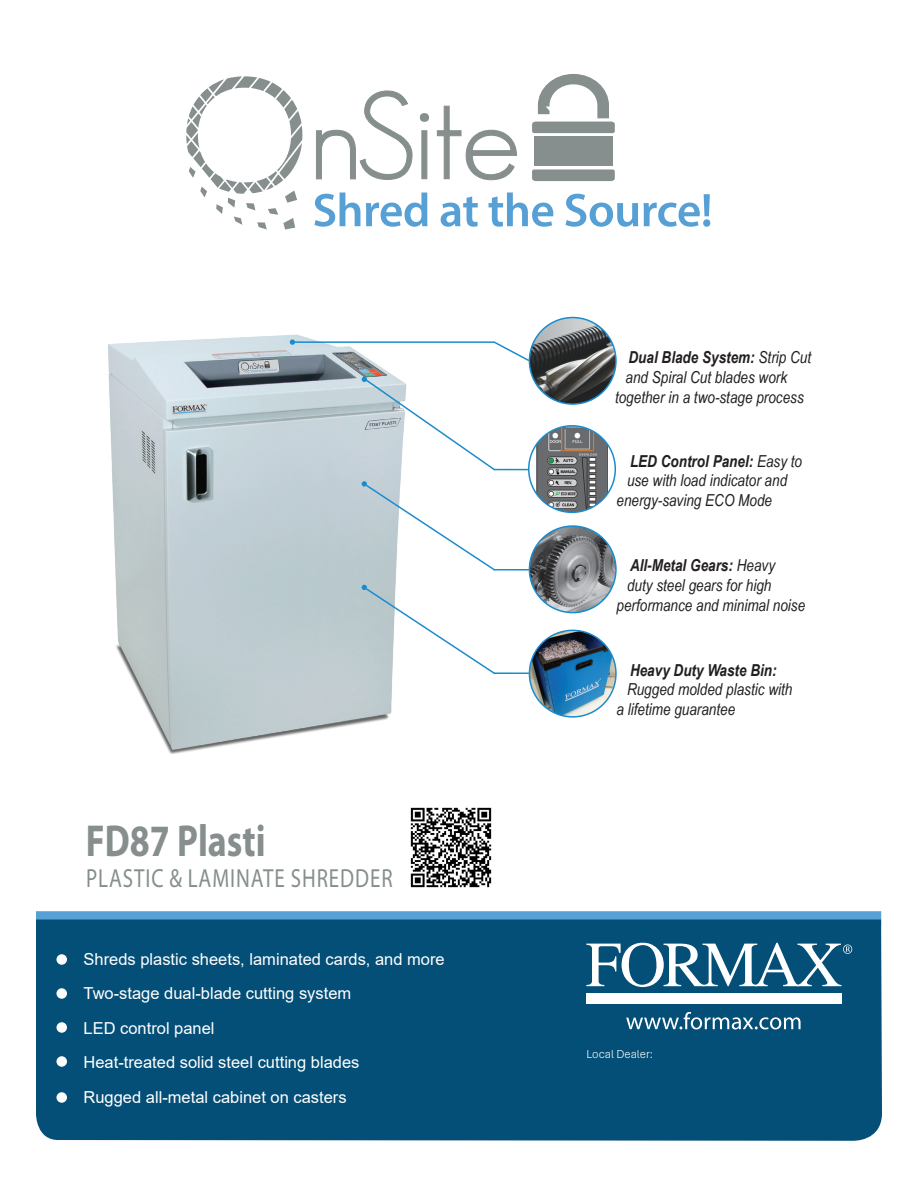
<style>
.page{position:relative;width:918px;height:1188px;background:#fff}
.page>*{position:absolute;margin:0;border:0;box-sizing:border-box;transform-origin:0 0}
.t1{font:700 45px "Myriad Pro";color:#868e8e;scale:.8 1}
.t2{font:26.25px "Myriad Pro";letter-spacing:.045em;color:#868e8e;scale:.8 1}
.t3{font:italic 16.5px "Arial Narrow";color:#231f20}
.t4{font:16.5px "Arial";color:#fff}
.t5{font:italic 700 16.5px "Arial Narrow";color:#231f20}
.t6{font:300 12px "Aptos";color:#fff}
.s1{font-weight:400}
</style>
<div class="page">
<svg style="left:316px;top:90px;width:97px;height:90px"></svg>
<svg style="left:419px;top:113px;width:10px;height:67px"></svg>
<svg style="left:436px;top:105px;width:81px;height:76px"></svg>
<svg style="left:186px;top:76px;width:116px;height:154px"></svg>
<div style="left:534px;top:136px;width:79px;height:30px;background:#868e8e"></div>
<svg style="left:532px;top:74px;width:83px;height:59px"></svg>
<svg style="left:532px;top:169px;width:83px;height:12px"></svg>
<svg style="left:314px;top:193px;width:46px;height:34px"></svg>
<svg style="left:366px;top:193px;width:61px;height:34px"></svg>
<svg style="left:441px;top:196px;width:37px;height:31px"></svg>
<svg style="left:489px;top:193px;width:64px;height:34px"></svg>
<svg style="left:566px;top:194px;width:72px;height:33px"></svg>
<svg style="left:644px;top:194px;width:66px;height:33px"></svg>
<div style="left:36px;top:911px;width:845px;height:15px;background:#56a0d5"></div>
<div style="left:36px;top:920px;width:846px;height:221px;background:#044f78"></div>
<div style="left:56px;top:954px;width:11px;height:11px;background:#fff;border-radius:50%"></div>
<div style="left:56px;top:988px;width:11px;height:11px;background:#fff;border-radius:50%"></div>
<div style="left:56px;top:1022px;width:11px;height:11px;background:#fff;border-radius:50%"></div>
<div style="left:56px;top:1056px;width:11px;height:11px;background:#fff;border-radius:50%"></div>
<svg style="left:586px;top:942px;width:266px;height:45px"></svg>
<div style="left:586px;top:993px;width:256px;height:10px;background:#fff"></div>
<svg style="left:626px;top:1012px;width:175px;height:17px;background:#437b99"></svg>
<div style="left:56px;top:1092px;width:11px;height:11px;background:#fff;border-radius:50%"></div>
<img style="left:536px;top:426px;width:72px;height:86px">
<div style="left:528px;top:425px;width:88px;height:88px;border:2px solid #198ccd;border-radius:50%"></div>
<img style="left:108px;top:334px;width:293px;height:420px">
<img style="left:529px;top:631px;width:87px;height:86px">
<div style="left:529px;top:630px;width:88px;height:88px;border:2px solid #198ccd;border-radius:50%"></div>
<img style="left:529px;top:526px;width:87px;height:87px;border-radius:43px">
<div style="left:529px;top:525px;width:88px;height:88px;border:2px solid #198ccd;border-radius:50%"></div>
<hr style="left:494px;top:469px;width:35px;height:1px;background:#198ccd">
<hr style="left:494px;top:569px;width:35px;height:2px;background:#198ccd">
<hr style="left:494px;top:672px;width:35px;height:2px;background:#198ccd">
<svg style="left:362px;top:585px;width:135px;height:90px"></svg>
<svg style="left:362px;top:481px;width:135px;height:91px"></svg>
<svg style="left:362px;top:377px;width:135px;height:95px"></svg>
<img style="left:529px;top:318px;width:87px;height:86px;border-radius:43px">
<div style="left:529px;top:317px;width:88px;height:88px;border:2px solid #198ccd;border-radius:50%"></div>
<svg style="left:290px;top:339px;width:5px;height:6px"></svg>
<svg style="left:494px;top:341px;width:37px;height:22px"></svg>
<hr style="left:294px;top:341px;width:200px;height:2px;background:#198ccd">
<img style="left:410px;top:807px;width:82px;height:81px">
<p class="t1" style="left:86px;top:812px;width:226px">FD87 Plasti</p>
<p class="t2" style="left:86px;top:862px;width:385px">PLASTIC &amp; LAMINATE SHREDDER</p>
<p class="t4" style="left:56px;top:948px;width:390px">• Shreds plastic sheets, laminated cards, and more</p>
<p class="t4" style="left:56px;top:982px;width:296px">• Two-stage dual-blade cutting system</p>
<p class="t4" style="left:56px;top:1017px;width:160px">• LED control panel</p>
<p class="t4" style="left:56px;top:1051px;width:305px">• Heat-treated solid steel cutting blades</p>
<p class="t4" style="left:56px;top:1086px;width:292px">• Rugged all-metal cabinet on casters</p>
<p class="t5" style="left:628px;top:345px;width:184px">Dual Blade System: <span class="s1">Strip Cut</span></p>
<p class="t3" style="left:626px;top:366px;width:163px">and Spiral Cut blades work</p>
<p class="t3" style="left:615px;top:385px;width:190px">together in a two-stage process</p>
<p class="t5" style="left:630px;top:448px;width:174px">LED Control Panel: <span class="s1">Easy to</span></p>
<p class="t3" style="left:627px;top:469px;width:162px">use with load indicator and</p>
<p class="t3" style="left:616px;top:489px;width:157px">energy-saving ECO Mode</p>
<p class="t5" style="left:630px;top:553px;width:147px">All-Metal Gears: <span class="s1">Heavy</span></p>
<p class="t3" style="left:627px;top:574px;width:146px">duty steel gears for high</p>
<p class="t3" style="left:616px;top:593px;width:190px">performance and minimal noise</p>
<p class="t5" style="left:630px;top:657px;width:148px">Heavy Duty Waste Bin:</p>
<p class="t3" style="left:627px;top:678px;width:167px">Rugged molded plastic with</p>
<p class="t3" style="left:616px;top:698px;width:120px">a lifetime guarantee</p>
<p class="t6" style="left:586px;top:1045px;width:68px">Local Dealer:</p>
</div>
